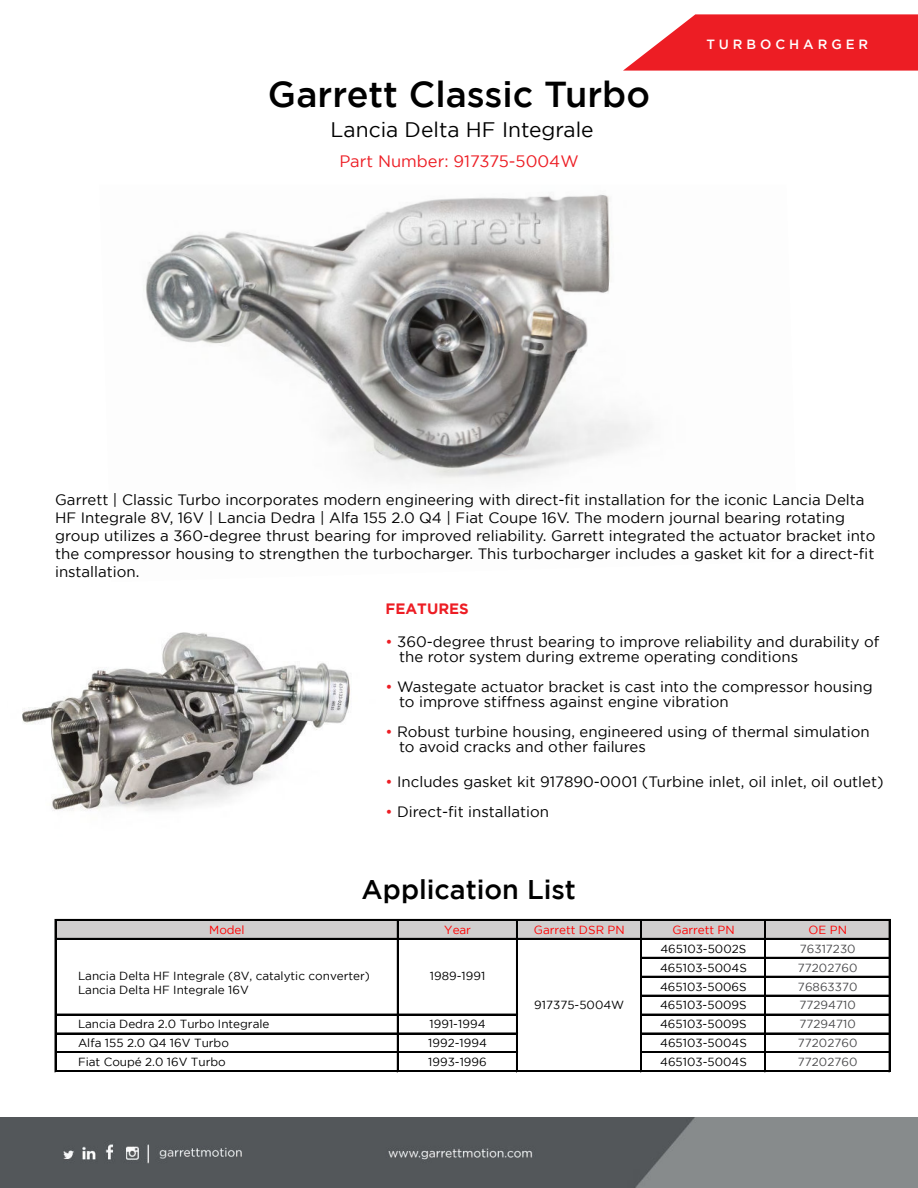
<style>
.page{position:relative;width:918px;height:1188px;background:#fff}
.page>*{position:absolute;margin:0;border:0;box-sizing:border-box;transform-origin:0 0}
.t1{font:500 36px "Gotham";color:#000}
.t2{font:500 27px "Gotham";color:#000}
.t3{font:21px "Gotham";color:#000}
.t4{font:16.5px "Gotham";color:#ed1d24}
.t5{font:15px/18px "Gotham";color:#000}
.t6{font:700 15px "Gotham";color:#ed1d24}
.t7{font:500 13.35px "Gotham";letter-spacing:.295em;color:#fff}
.t8{font:11.7px/14.1px "Gotham";color:#000}
.t9{font:11.7px "Gotham";letter-spacing:.005em;color:#4b4b4d}
.t10{font:11.7px "Gotham";color:#f00}
.s1{color:#ed1d24}
</style>
<div class="page">
<img style="left:0;top:1117px;width:918px;height:71px">
<div style="left:56px;top:920px;width:834px;height:19px;background:#d0cece"></div>
<hr style="left:56px;top:1014px;width:462px;height:1px;background:#000">
<hr style="left:56px;top:1033px;width:462px;height:1px;background:#000">
<hr style="left:56px;top:1052px;width:462px;height:1px;background:#000">
<hr style="left:55px;top:919px;width:1px;height:153px;background:#000">
<hr style="left:397px;top:921px;width:1px;height:151px;background:#000">
<hr style="left:516px;top:921px;width:2px;height:151px;background:#000">
<hr style="left:640px;top:921px;width:1px;height:151px;background:#000">
<hr style="left:641px;top:921px;width:1px;height:151px;background:#000">
<hr style="left:765px;top:921px;width:1px;height:151px;background:#000">
<hr style="left:889px;top:921px;width:1px;height:151px;background:#000">
<hr style="left:56px;top:919px;width:834px;height:2px;background:#000">
<hr style="left:56px;top:938px;width:834px;height:2px;background:#000">
<hr style="left:642px;top:957px;width:248px;height:1px;background:#000">
<hr style="left:642px;top:976px;width:248px;height:1px;background:#000">
<hr style="left:642px;top:995px;width:248px;height:1px;background:#000">
<hr style="left:642px;top:1014px;width:248px;height:1px;background:#000">
<hr style="left:642px;top:1033px;width:248px;height:1px;background:#000">
<hr style="left:642px;top:1052px;width:248px;height:1px;background:#000">
<hr style="left:56px;top:1071px;width:834px;height:1px;background:#000">
<img style="left:145px;top:194px;width:495px;height:286px">
<img style="left:22px;top:632px;width:328px;height:179px">
<svg style="left:623px;top:14px;width:295px;height:57px;background:#ef3b41"></svg>
<h1 class="t1" style="left:268px;top:81px;width:384px">Garrett Classic Turbo</h1>
<h3 class="t3" style="left:331px;top:118px;width:265px">Lancia Delta HF Integrale</h3>
<p class="t4" style="left:339px;top:152px;width:241px">Part Number: 917375-5004W</p>
<p class="t7" style="left:706px;top:39px;width:163px">TURBOCHARGER</p>
<p class="t5" style="left:55px;top:490px;width:822px">Garrett | Classic Turbo incorporates modern engineering with direct-fit installation for the iconic Lancia Delta HF Integrale 8V, 16V | Lancia Dedra | Alfa 155 2.0 Q4 | Fiat Coupe 16V. The modern journal bearing rotating group utilizes a 360-degree thrust bearing for improved reliability. Garrett integrated the actuator bracket into the compressor housing to strengthen the turbocharger. This turbocharger includes a gasket kit for a direct-fit installation.</p>
<p class="t6" style="left:386px;top:602px;width:85px">FEATURES</p>
<p class="t5" style="left:399px;top:634px;width:482px;line-height:15px;text-indent:-13px"><span class="s1">•</span> 360-degree thrust bearing to improve reliability and durability of the rotor system during extreme operating conditions</p>
<p class="t5" style="left:399px;top:679px;width:475px;line-height:15px;text-indent:-13px"><span class="s1">•</span> Wastegate actuator bracket is cast into the compressor housing to improve stiffness against engine vibration</p>
<p class="t5" style="left:399px;top:724px;width:472px;line-height:15px;text-indent:-13px"><span class="s1">•</span> Robust turbine housing, engineered using of thermal simulation to avoid cracks and other failures</p>
<p class="t5" style="left:386px;top:772px;width:500px"><span class="s1">•</span> Includes gasket kit 917890-0001 (Turbine inlet, oil inlet, oil outlet)</p>
<p class="t5" style="left:386px;top:802px;width:165px"><span class="s1">•</span> Direct-fit installation</p>
<h2 class="t2" style="left:362px;top:879px;width:216px">Application List</h2>
<p class="t10" style="left:209px;top:925px;width:37px">Model</p>
<p class="t10" style="left:444px;top:925px;width:28px">Year</p>
<p class="t10" style="left:534px;top:925px;width:92px">Garrett DSR PN</p>
<p class="t10" style="left:673px;top:925px;width:64px">Garrett PN</p>
<p class="t10" style="left:809px;top:925px;width:40px">OE PN</p>
<p class="t8" style="left:660px;top:942px;width:87px">465103-5002S</p>
<p class="t9" style="left:800px;top:944px;width:57px">76317230</p>
<p class="t8" style="left:660px;top:961px;width:88px">465103-5004S</p>
<p class="t9" style="left:798px;top:963px;width:61px">77202760</p>
<p class="t8" style="left:660px;top:980px;width:88px">465103-5006S</p>
<p class="t9" style="left:798px;top:982px;width:61px">76863370</p>
<p class="t8" style="left:660px;top:999px;width:88px">465103-5009S</p>
<p class="t9" style="left:800px;top:1001px;width:58px">77294710</p>
<p class="t8" style="left:78px;top:1018px;width:193px">Lancia Dedra 2.0 Turbo Integrale</p>
<p class="t8" style="left:430px;top:1018px;width:57px">1991-1994</p>
<p class="t8" style="left:660px;top:1018px;width:88px">465103-5009S</p>
<p class="t9" style="left:800px;top:1020px;width:58px">77294710</p>
<p class="t8" style="left:78px;top:1037px;width:152px">Alfa 155 2.0 Q4 16V Turbo</p>
<p class="t8" style="left:428px;top:1037px;width:60px">1992-1994</p>
<p class="t8" style="left:660px;top:1037px;width:88px">465103-5004S</p>
<p class="t9" style="left:798px;top:1039px;width:61px">77202760</p>
<p class="t8" style="left:78px;top:1056px;width:149px">Fiat Coupé 2.0 16V Turbo</p>
<p class="t8" style="left:428px;top:1056px;width:60px">1993-1996</p>
<p class="t8" style="left:660px;top:1056px;width:88px">465103-5004S</p>
<p class="t9" style="left:798px;top:1058px;width:61px">77202760</p>
<p class="t8" style="left:78px;top:970px;width:293px">Lancia Delta HF Integrale (8V, catalytic converter)<br>Lancia Delta HF Integrale 16V</p>
<p class="t8" style="left:430px;top:970px;width:57px">1989-1991</p>
<p class="t8" style="left:534px;top:998px;width:92px">917375-5004W</p>
</div>
